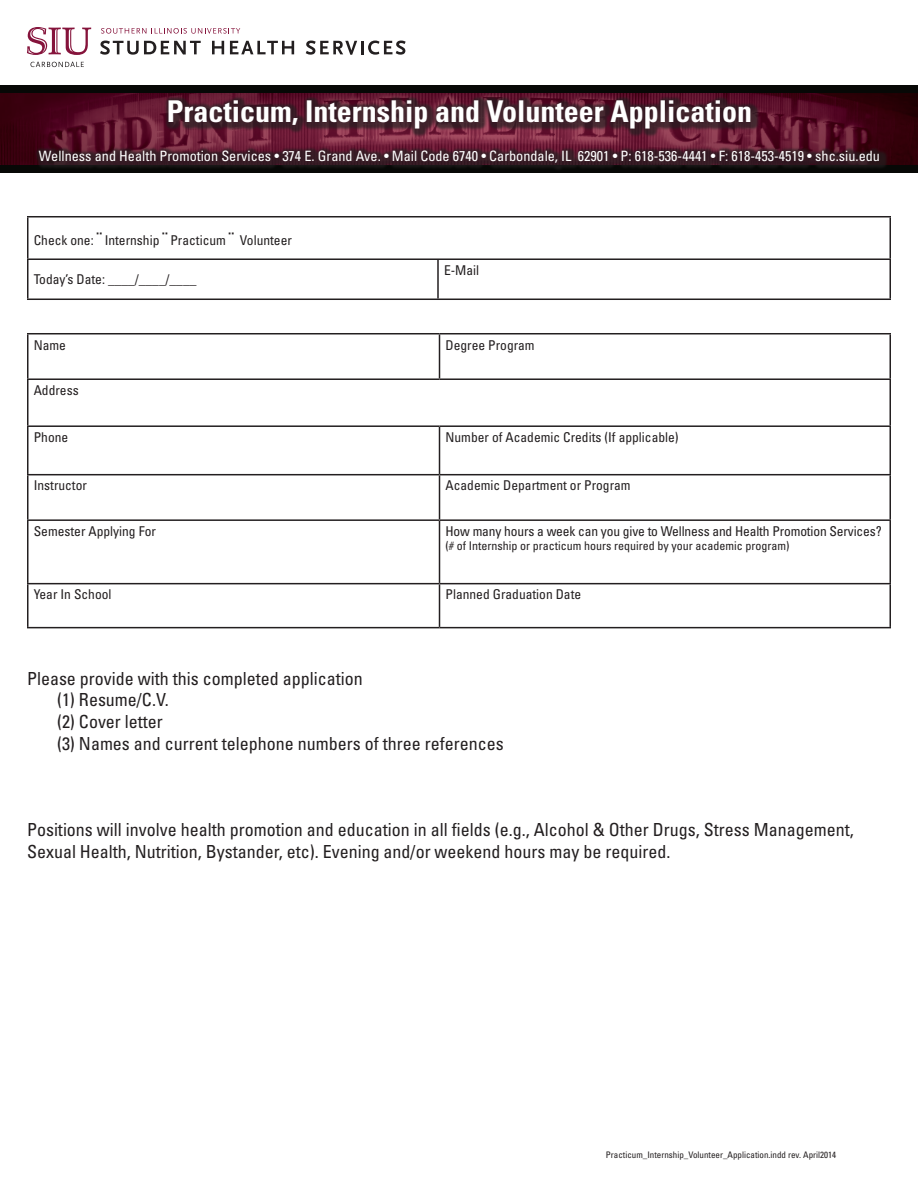
<style>
.page{position:relative;width:918px;height:1188px;background:#fff}
.page>*{position:absolute;margin:0;border:0;box-sizing:border-box;transform-origin:0 0}
.t1{font:700 condensed 30px "Univers LT Std";color:#fff}
.t2{font:condensed 18px/21.6px "Univers LT Std";color:#231f20}
.t3{font:condensed 14.25px "Univers LT Std";color:#fff}
.t4{font:condensed 13.5px "Univers LT Std";color:#231f20}
.t5{font:condensed 12px "Univers LT Std";color:#231f20}
.t6{font:condensed 9px "Univers LT Std";color:#231f20}
.s1{font-size:18px}
</style>
<div class="page">
<hr style="left:27px;top:216px;width:411px;height:1px;background:#231f20">
<hr style="left:27px;top:217px;width:1px;height:41px;background:#231f20">
<hr style="left:438px;top:216px;width:453px;height:1px;background:#231f20">
<hr style="left:890px;top:217px;width:1px;height:41px;background:#231f20">
<hr style="left:27px;top:258px;width:411px;height:2px;background:#231f20">
<hr style="left:27px;top:260px;width:1px;height:39px;background:#231f20">
<hr style="left:438px;top:258px;width:453px;height:2px;background:#231f20">
<hr style="left:437px;top:260px;width:2px;height:39px;background:#231f20">
<hr style="left:890px;top:260px;width:1px;height:39px;background:#231f20">
<hr style="left:27px;top:299px;width:411px;height:1px;background:#231f20">
<hr style="left:438px;top:299px;width:453px;height:1px;background:#231f20">
<hr style="left:27px;top:333px;width:413px;height:1px;background:#231f20">
<hr style="left:27px;top:334px;width:1px;height:44px;background:#231f20">
<hr style="left:440px;top:333px;width:451px;height:1px;background:#231f20">
<hr style="left:439px;top:334px;width:1px;height:44px;background:#231f20">
<hr style="left:890px;top:334px;width:1px;height:44px;background:#231f20">
<hr style="left:27px;top:378px;width:413px;height:2px;background:#231f20">
<hr style="left:27px;top:380px;width:1px;height:45px;background:#231f20">
<hr style="left:440px;top:378px;width:451px;height:2px;background:#231f20">
<hr style="left:890px;top:380px;width:1px;height:45px;background:#231f20">
<hr style="left:27px;top:425px;width:413px;height:2px;background:#231f20">
<hr style="left:27px;top:427px;width:1px;height:47px;background:#231f20">
<hr style="left:440px;top:425px;width:451px;height:2px;background:#231f20">
<hr style="left:439px;top:427px;width:1px;height:47px;background:#231f20">
<hr style="left:890px;top:427px;width:1px;height:47px;background:#231f20">
<hr style="left:27px;top:474px;width:413px;height:1px;background:#231f20">
<hr style="left:27px;top:475px;width:1px;height:44px;background:#231f20">
<hr style="left:440px;top:474px;width:451px;height:1px;background:#231f20">
<hr style="left:439px;top:475px;width:1px;height:44px;background:#231f20">
<hr style="left:890px;top:475px;width:1px;height:44px;background:#231f20">
<hr style="left:27px;top:519px;width:413px;height:2px;background:#231f20">
<hr style="left:27px;top:521px;width:1px;height:62px;background:#231f20">
<hr style="left:440px;top:519px;width:451px;height:2px;background:#231f20">
<hr style="left:439px;top:521px;width:1px;height:62px;background:#231f20">
<hr style="left:890px;top:521px;width:1px;height:62px;background:#231f20">
<hr style="left:27px;top:583px;width:413px;height:1px;background:#231f20">
<hr style="left:27px;top:584px;width:1px;height:43px;background:#231f20">
<hr style="left:440px;top:583px;width:451px;height:1px;background:#231f20">
<hr style="left:439px;top:584px;width:1px;height:43px;background:#231f20">
<hr style="left:890px;top:584px;width:1px;height:43px;background:#231f20">
<hr style="left:27px;top:627px;width:413px;height:1px;background:#231f20">
<hr style="left:440px;top:627px;width:451px;height:1px;background:#231f20">
<img style="left:0;top:93px;width:917px;height:72px">
<div style="left:0;top:85px;width:917px;height:8px;background:#070806"></div>
<div style="left:0;top:165px;width:917px;height:8px;background:#070806"></div>
<svg style="left:30px;top:62px;width:54px;height:5px"></svg>
<svg style="left:27px;top:27px;width:64px;height:28px"></svg>
<svg style="left:101px;top:28px;width:45px;height:6px"></svg>
<svg style="left:154px;top:28px;width:86px;height:6px"></svg>
<svg style="left:100px;top:41px;width:101px;height:14px"></svg>
<svg style="left:212px;top:41px;width:12px;height:13px"></svg>
<svg style="left:230px;top:41px;width:64px;height:13px"></svg>
<svg style="left:306px;top:41px;width:100px;height:14px"></svg>
<div style="left:35px;top:96px;width:853px;height:76px;background:#231f20;opacity:.69"></div>
<p class="t1" style="left:167px;top:93px;width:587px">Practicum, Internship and Volunteer Application</p>
<p class="t3" style="left:39px;top:147px;width:843px">Wellness and Health Promotion Services • 374 E. Grand Ave. • Mail Code 6740 • Carbondale, IL 62901 • P: 618-536-4441 • F: 618-453-4519 • shc.siu.edu</p>
<p class="t4" style="left:34px;top:231px;width:260px">Check one: <span class="s1">¨</span> Internship <span class="s1">¨</span> Practicum <span class="s1">¨</span> Volunteer</p>
<p class="t4" style="left:34px;top:271px;width:164px">Today’s Date: ____/____/____</p>
<p class="t4" style="left:444px;top:262px;width:37px">E-Mail</p>
<p class="t4" style="left:34px;top:336px;width:34px">Name</p>
<p class="t4" style="left:446px;top:336px;width:91px">Degree Program</p>
<p class="t4" style="left:34px;top:382px;width:46px">Address</p>
<p class="t4" style="left:34px;top:429px;width:36px">Phone</p>
<p class="t4" style="left:446px;top:429px;width:235px">Number of Academic Credits (If applicable)</p>
<p class="t4" style="left:34px;top:477px;width:55px">Instructor</p>
<p class="t4" style="left:446px;top:477px;width:187px">Academic Department or Program</p>
<p class="t4" style="left:34px;top:523px;width:124px">Semester Applying For</p>
<p class="t4" style="left:446px;top:523px;width:438px">How many hours a week can you give to Wellness and Health Promotion Services?</p>
<p class="t5" style="left:446px;top:538px;width:345px">(# of Internship or practicum hours required by your academic program)</p>
<p class="t4" style="left:34px;top:586px;width:79px">Year In School</p>
<p class="t4" style="left:446px;top:586px;width:137px">Planned Graduation Date</p>
<p class="t2" style="left:57px;top:667px;width:448px;text-indent:-30px">Please provide with this completed application<br>(1) Resume/C.V.<br>(2) Cover letter<br>(3) Names and current telephone numbers of three references</p>
<p class="t2" style="left:27px;top:819px;width:828px">Positions will involve health promotion and education in all fields (e.g., Alcohol &amp; Other Drugs, Stress Management,</p>
<p class="t2" style="left:27px;top:840px;width:645px">Sexual Health, Nutrition, Bystander, etc). Evening and/or weekend hours may be required.</p>
<p class="t6" style="left:606px;top:1149px;width:232px">Practicum_Internship_Volunteer_Application.indd rev. April2014</p>
</div>
